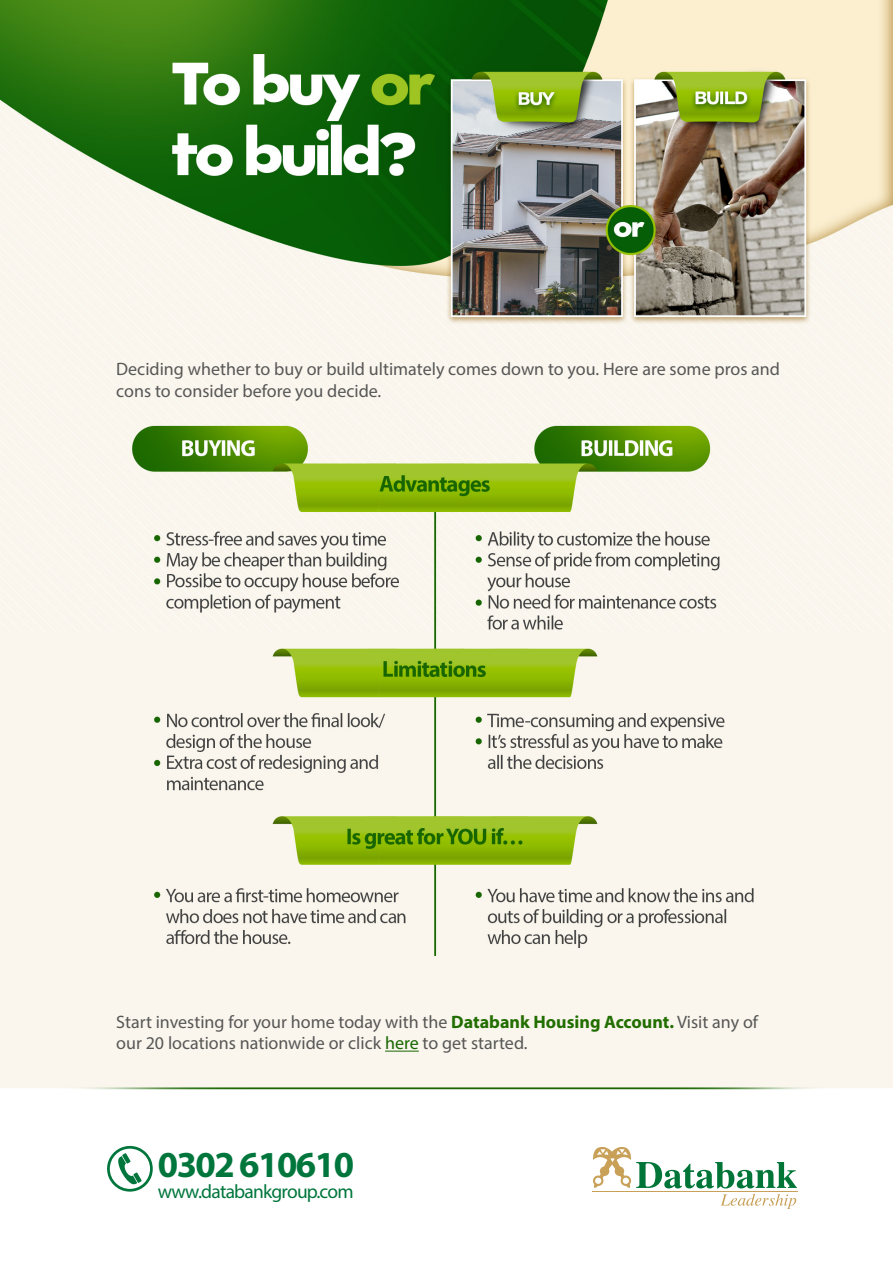
<style>
.page{position:relative;width:893px;height:1263px;background:#fff}
.page>*{position:absolute;margin:0;border:0;box-sizing:border-box;transform-origin:0 0}
.t1{font:700 36.75px "Myriad Pro";letter-spacing:-.04em;color:#00763c}
.t2{font:19.5px "Myriad Pro";letter-spacing:-.04em;color:#00763c}
.t3{font:18px/21.6px "Myriad Pro";color:#575756}
.s1{font-weight:700;color:#226d00}
.s2{color:#186600}
</style>
<div class="page">
<img style="left:0;top:0;width:893px;height:1202px">
<hr style="left:385px;top:1051px;width:34px;height:1px;background:#186600">
<svg style="left:592px;top:1147px;width:205px;height:41px"></svg>
<svg style="left:720px;top:1194px;width:76px;height:15px"></svg>
<hr style="left:592px;top:1191px;width:206px;height:1px;background:#c8a057">
<svg style="left:107px;top:1146px;width:46px;height:45px"></svg>
<p class="t3" style="left:116px;top:358px;width:665px">Deciding whether to buy or build ultimately comes down to you. Here are some pros and cons to consider before you decide.</p>
<p class="t3" style="left:116px;top:1010px;width:643px">Start investing for your home today with the <span class="s1">Databank Housing Account.</span> Visit any of our 20 locations nationwide or click <span class="s2">here</span> to get started.</p>
<h1 class="t1" style="left:158px;top:1141px;width:198px">0302 610610</h1>
<p class="t2" style="left:158px;top:1180px;width:197px">www.databankgroup.com</p>
</div>
